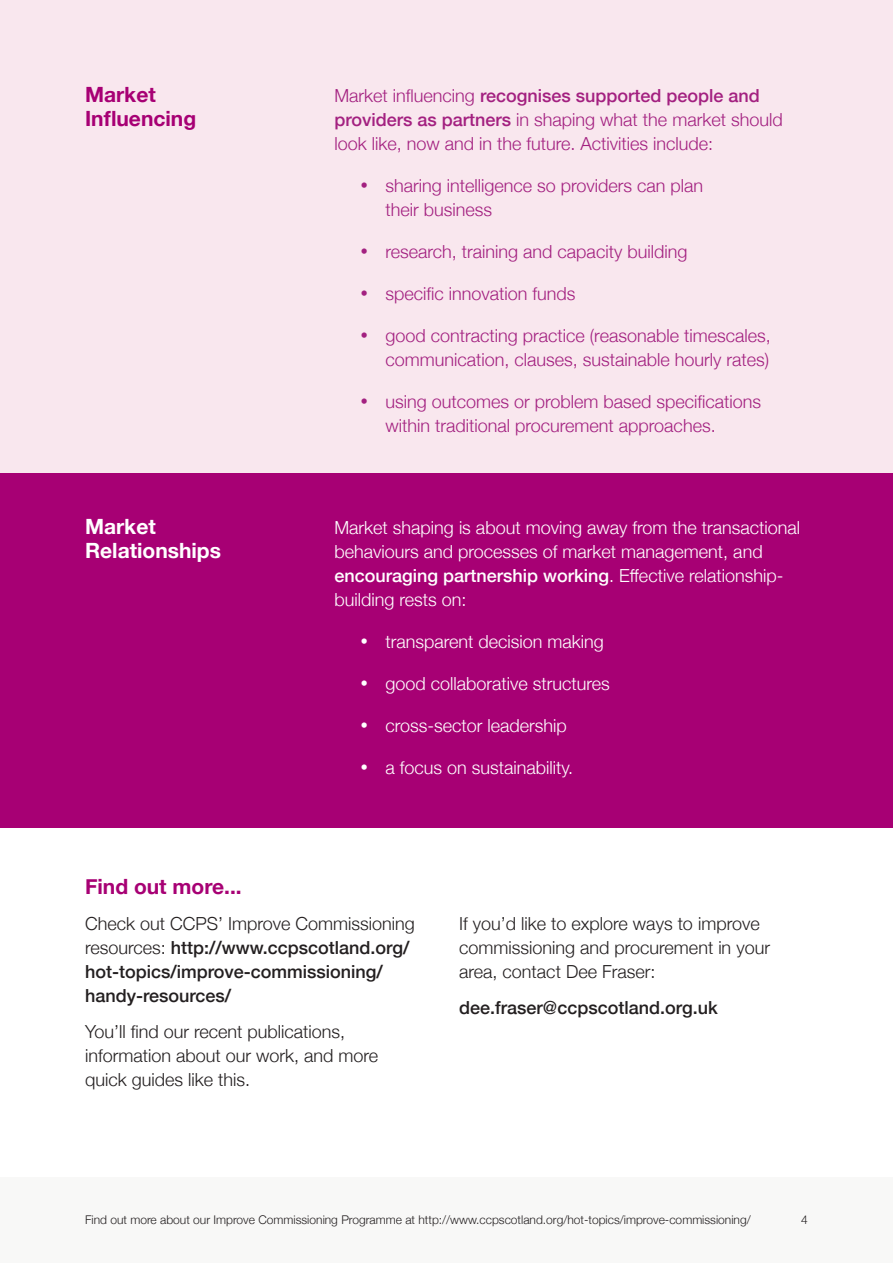
<style>
.page{position:relative;width:893px;height:1263px;background:#fff}
.page>*{position:absolute;margin:0;border:0;box-sizing:border-box;transform-origin:0 0}
.Paragraph_Style_1{font:700 21px "Helvetica Neue";color:#a70074}
.Paragraph_Style_1-2{font:700 21px "Helvetica Neue";color:#fff}
.t1{font:300 18px/24px "Helvetica Neue";color:#a32080}
.t2{font:300 18px/24px "Helvetica Neue";color:#fff}
.t3{font:300 18px/24px "Helvetica Neue";color:#231f20}
.t4{font:500 18px/24px "Helvetica Neue";color:#231f20}
.t5{font:300 12px "Helvetica Neue";color:#231f20}
.s1{font-weight:500}
.s2{font-weight:300}
</style>
<div class="page">
<div style="left:0;top:472px;width:893px;height:355px;background:#a70074"></div>
<div style="left:0;top:0;width:893px;height:472px;background:#f9e7ee"></div>
<div style="left:0;top:1178px;width:893px;height:85px;background:#f8f8f7"></div>
<p class="Paragraph_Style_1" style="left:85px;top:78px;width:72px">Market</p>
<p class="Paragraph_Style_1" style="left:85px;top:102px;width:113px">Influencing</p>
<p class="Paragraph_Style_1-2" style="left:85px;top:510px;width:72px">Market</p>
<p class="Paragraph_Style_1-2" style="left:85px;top:534px;width:138px">Relationships</p>
<p class="t1" style="left:334px;top:82px;width:450px">Market influencing <span class="s1">recognises supported people and providers as partners</span> in shaping what the market should look like, now and in the future. Activities include:</p>
<p class="t1" style="left:386px;top:172px;width:319px;text-indent:-26px">• sharing intelligence so providers can plan their business</p>
<p class="t1" style="left:360px;top:238px;width:329px">• research, training and capacity building</p>
<p class="t1" style="left:360px;top:280px;width:217px">• specific innovation funds</p>
<p class="t1" style="left:360px;top:322px;width:412px;text-align:right">• good contracting practice (reasonable timescales, communication, clauses, sustainable hourly rates)</p>
<p class="t1" style="left:386px;top:388px;width:377px;text-indent:-26px">• using outcomes or problem based specifications within traditional procurement approaches.</p>
<p class="t2" style="left:334px;top:514px;width:467px">Market shaping is about moving away from the transactional behaviours and processes of market management, and <span class="s1">encouraging partnership working</span>. Effective relationship&shy;building rests on:</p>
<p class="t2" style="left:360px;top:628px;width:245px">• transparent decision making</p>
<p class="t2" style="left:360px;top:670px;width:251px">• good collaborative structures</p>
<p class="t2" style="left:360px;top:712px;width:208px">• cross-sector leadership</p>
<p class="t2" style="left:360px;top:754px;width:215px">• a focus on sustainability.</p>
<p class="Paragraph_Style_1" style="left:85px;top:870px;width:158px">Find out more...</p>
<p class="t4" style="left:85px;top:910px;width:331px"><span class="s2">Check out CCPS’ Improve Commissioning resources:</span> http://www.ccpscotland.org/ hot-topics/improve-commissioning/ handy-resources/</p>
<p class="t3" style="left:85px;top:1018px;width:295px">You’ll find our recent publications, information about our work, and more quick guides like this.</p>
<p class="t3" style="left:459px;top:910px;width:312px">If you’d like to explore ways to improve commissioning and procurement in your area, contact Dee Fraser:</p>
<p class="t4" style="left:459px;top:994px;width:260px">dee.fraser@ccpscotland.org.uk</p>
<p class="t5" style="left:85px;top:1210px;width:667px">Find out more about our Improve Commissioning Programme at http://www.ccpscotland.org/hot-topics/improve-commissioning/</p>
<p class="t5" style="left:801px;top:1210px;width:8px">4</p>
</div>
